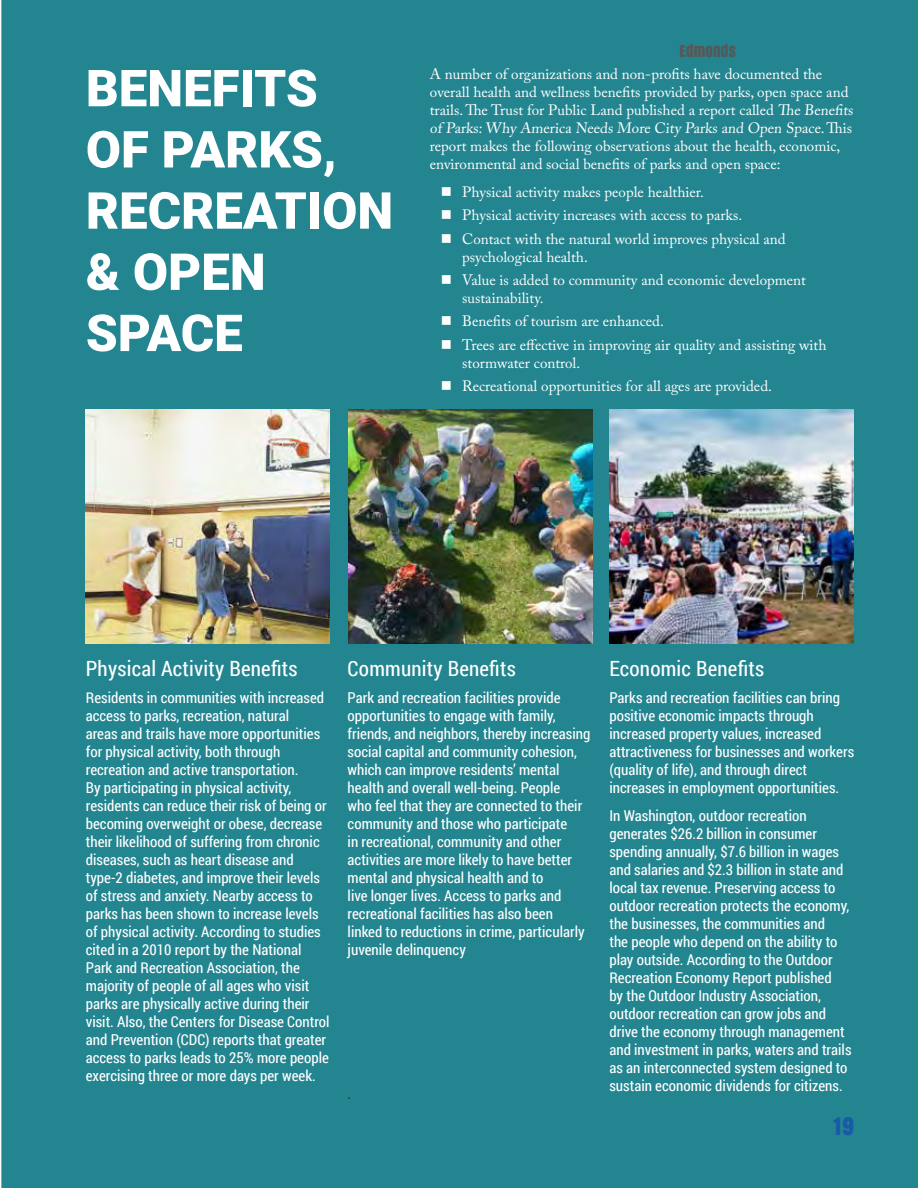
<style>
.page{position:relative;width:918px;height:1188px;background:#fff}
.page>*{position:absolute;margin:0;border:0;box-sizing:border-box;transform-origin:0 0}
.t1{font:900 51px/61.2px "Roboto";color:#fff}
.t2{font:22.5px "Anton";color:#195aa8}
.t3{font:21px "Roboto Condensed";letter-spacing:.01em;color:#fff}
.t4{font:15px/18px "Roboto Condensed";color:#fff}
.t5{font:15px/23.4px "Adobe Caslon Pro";color:#fff}
.t6{font:15px "Roboto Condensed";color:#353433}
</style>
<div class="page">
<div style="left:1px;top:0;width:917px;height:1188px;background:#238590"></div>
<img style="left:86px;top:409px;width:244px;height:234px">
<img style="left:348px;top:409px;width:244px;height:234px">
<img style="left:609px;top:409px;width:244px;height:234px">
<svg style="left:442px;top:187px;width:9px;height:9px"></svg>
<svg style="left:442px;top:210px;width:9px;height:9px"></svg>
<svg style="left:442px;top:234px;width:9px;height:8px"></svg>
<svg style="left:442px;top:275px;width:9px;height:9px"></svg>
<svg style="left:442px;top:316px;width:9px;height:9px"></svg>
<svg style="left:442px;top:340px;width:9px;height:9px"></svg>
<svg style="left:442px;top:381px;width:9px;height:9px"></svg>
<h1 class="t1" style="left:86px;top:56px;width:309px">BENEFITS<br>OF PARKS,<br>RECREATION &amp; OPEN<br>SPACE</h1>
<p class="t5" style="left:430px;top:65px;width:427px;line-height:18px">A number of organizations and non-profits have documented the overall health and wellness benefits provided by parks, open space and trails. The Trust for Public Land published a report called The Benefits of Parks: Why America Needs More City Parks and Open Space. This report makes the following observations about the health, economic, environmental and social benefits of parks and open space:</p>
<p class="t5" style="left:462px;top:180px;width:325px">Physical activity makes people healthier.<br>Physical activity increases with access to parks.<br>Contact with the natural world improves physical and</p>
<p class="t5" style="left:462px;top:245px;width:345px">psychological health.<br>Value is added to community and economic development</p>
<p class="t5" style="left:462px;top:286px;width:366px">sustainability.<br>Benefits of tourism are enhanced.<br>Trees are effective in improving air quality and assisting with</p>
<p class="t5" style="left:462px;top:351px;width:311px">stormwater control.<br>Recreational opportunities for all ages are provided.</p>
<h3 class="t3" style="left:86px;top:654px;width:213px">Physical Activity Benefits</h3>
<p class="t4" style="left:86px;top:688px;width:245px">Residents in communities with increased access to parks, recreation, natural<br>areas and trails have more opportunities for physical activity, both through recreation and active transportation.<br>By participating in physical activity, residents can reduce their risk of being or becoming overweight or obese, decrease their likelihood of suffering from chronic diseases, such as heart disease and type-2 diabetes, and improve their levels of stress and anxiety. Nearby access to parks has been shown to increase levels of physical activity. According to studies cited in a 2010 report by the National Park and Recreation Association, the majority of people of all ages who visit parks are physically active during their visit. Also, the Centers for Disease Control and Prevention (CDC) reports that greater access to parks leads to 25% more people exercising three or more days per week.</p>
<h3 class="t3" style="left:348px;top:654px;width:170px">Community Benefits</h3>
<p class="t4" style="left:348px;top:688px;width:244px">Park and recreation facilities provide opportunities to engage with family, friends, and neighbors, thereby increasing social capital and community cohesion, which can improve residents’ mental health and overall well-being. People<br>who feel that they are connected to their community and those who participate<br>in recreational, community and other activities are more likely to have better mental and physical health and to<br>live longer lives. Access to parks and recreational facilities has also been linked to reductions in crime, particularly juvenile delinquency</p>
<p class="t6" style="left:348px;top:1083px;width:5px">.</p>
<h3 class="t3" style="left:609px;top:654px;width:156px">Economic Benefits</h3>
<p class="t4" style="left:609px;top:688px;width:246px">Parks and recreation facilities can bring positive economic impacts through increased property values, increased attractiveness for businesses and workers (quality of life), and through direct increases in employment opportunities.</p>
<p class="t4" style="left:609px;top:807px;width:244px">In Washington, outdoor recreation generates $26.2 billion in consumer spending annually, $7.6 billion in wages and salaries and $2.3 billion in state and local tax revenue. Preserving access to outdoor recreation protects the economy, the businesses, the communities and<br>the people who depend on the ability to play outside. According to the Outdoor Recreation Economy Report published<br>by the Outdoor Industry Association, outdoor recreation can grow jobs and drive the economy through management and investment in parks, waters and trails as an interconnected system designed to sustain economic dividends for citizens.</p>
<h2 class="t2" style="left:834px;top:1109px;width:22px">19</h2>
</div>
